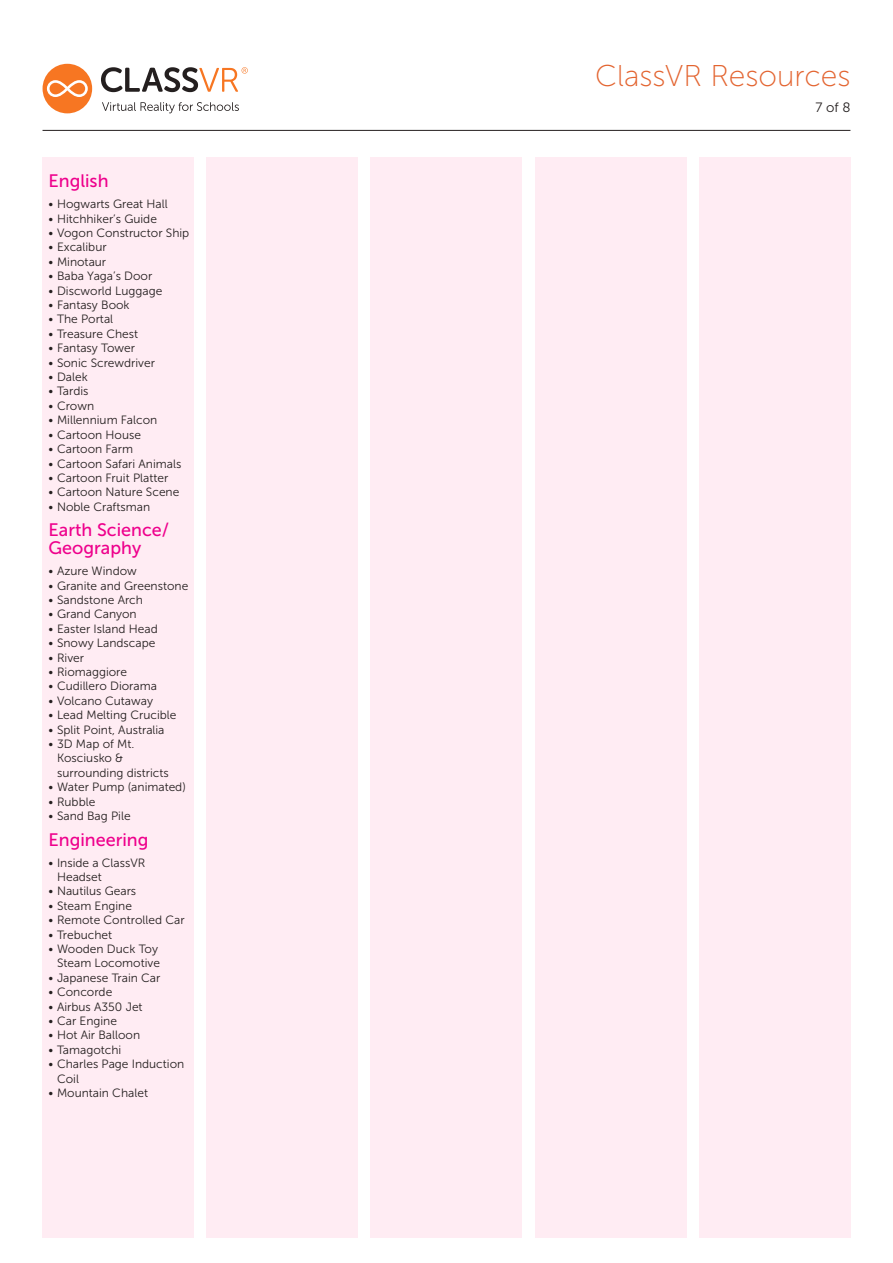
<style>
.page{position:relative;width:893px;height:1263px;background:#fff}
.page>*{position:absolute;margin:0;border:0;box-sizing:border-box;transform-origin:0 0}
.t1{font:30px "Museo Sans 100";color:#e36430}
.t2{font:18px/18px "Museo Sans 500";color:#ee008c}
.t3{font:13.5px "Museo Sans 300";color:#241f1f}
.t4{font:12px/14.4px "Museo Sans 300";color:#241f1f}
</style>
<div class="page">
<div style="left:43px;top:157px;width:151px;height:1080px;background:#ffecf3"></div>
<div style="left:207px;top:157px;width:151px;height:1080px;background:#ffecf3"></div>
<div style="left:371px;top:157px;width:151px;height:1080px;background:#ffecf3"></div>
<div style="left:535px;top:157px;width:151px;height:1080px;background:#ffecf3"></div>
<div style="left:699px;top:157px;width:151px;height:1080px;background:#ffecf3"></div>
<hr style="left:43px;top:130px;width:807px;height:1px;background:#241f1f">
<svg style="left:43px;top:64px;width:49px;height:49px"></svg>
<svg style="left:102px;top:102px;width:137px;height:11px"></svg>
<svg style="left:101px;top:67px;width:147px;height:25px"></svg>
<h2 class="t2" style="left:49px;top:172px;width:62px">English</h2>
<p class="t4" style="left:49px;top:197px;width:121px">• Hogwarts Great Hall</p>
<p class="t4" style="left:49px;top:211px;width:110px">• Hitchhiker’s Guide</p>
<p class="t4" style="left:49px;top:226px;width:142px">• Vogon Constructor Ship</p>
<p class="t4" style="left:49px;top:240px;width:60px">• Excalibur</p>
<p class="t4" style="left:49px;top:255px;width:59px">• Minotaur</p>
<p class="t4" style="left:49px;top:269px;width:105px">• Baba Yaga’s Door</p>
<p class="t4" style="left:49px;top:283px;width:115px">• Discworld Luggage</p>
<p class="t4" style="left:49px;top:298px;width:83px">• Fantasy Book</p>
<p class="t4" style="left:49px;top:312px;width:66px">• The Portal</p>
<p class="t4" style="left:49px;top:327px;width:91px">• Treasure Chest</p>
<p class="t4" style="left:49px;top:341px;width:88px">• Fantasy Tower</p>
<p class="t4" style="left:49px;top:355px;width:108px">• Sonic Screwdriver</p>
<p class="t4" style="left:49px;top:370px;width:41px">• Dalek</p>
<p class="t4" style="left:49px;top:384px;width:42px">• Tardis</p>
<p class="t4" style="left:49px;top:399px;width:47px">• Crown</p>
<p class="t4" style="left:49px;top:413px;width:110px">• Millennium Falcon</p>
<p class="t4" style="left:49px;top:427px;width:94px">• Cartoon House</p>
<p class="t4" style="left:49px;top:442px;width:86px">• Cartoon Farm</p>
<p class="t4" style="left:49px;top:456px;width:134px">• Cartoon Safari Animals</p>
<p class="t4" style="left:49px;top:471px;width:121px">• Cartoon Fruit Platter</p>
<p class="t4" style="left:49px;top:485px;width:132px">• Cartoon Nature Scene</p>
<p class="t4" style="left:49px;top:499px;width:103px">• Noble Craftsman</p>
<h2 class="t2" style="left:49px;top:521px;width:122px">Earth Science/<br>Geography</h2>
<p class="t4" style="left:49px;top:564px;width:90px">• Azure Window</p>
<p class="t4" style="left:49px;top:578px;width:141px">• Granite and Greenstone</p>
<p class="t4" style="left:49px;top:593px;width:96px">• Sandstone Arch</p>
<p class="t4" style="left:49px;top:607px;width:90px">• Grand Canyon</p>
<p class="t4" style="left:49px;top:622px;width:111px">• Easter Island Head</p>
<p class="t4" style="left:49px;top:636px;width:108px">• Snowy Landscape</p>
<p class="t4" style="left:49px;top:650px;width:37px">• River</p>
<p class="t4" style="left:49px;top:665px;width:80px">• Riomaggiore</p>
<p class="t4" style="left:49px;top:679px;width:110px">• Cudillero Diorama</p>
<p class="t4" style="left:49px;top:694px;width:106px">• Volcano Cutaway</p>
<p class="t4" style="left:49px;top:708px;width:129px">• Lead Melting Crucible</p>
<p class="t4" style="left:49px;top:722px;width:118px">• Split Point, Australia</p>
<p class="t4" style="left:57px;top:737px;width:113px;text-indent:-9px">• 3D Map of Mt.<br>Kosciusko &amp; surrounding districts</p>
<p class="t4" style="left:49px;top:780px;width:139px">• Water Pump (animated)</p>
<p class="t4" style="left:49px;top:794px;width:48px">• Rubble</p>
<p class="t4" style="left:49px;top:809px;width:84px">• Sand Bag Pile</p>
<h2 class="t2" style="left:49px;top:830px;width:101px">Engineering</h2>
<p class="t4" style="left:57px;top:855px;width:90px;text-indent:-9px">• Inside a ClassVR<br>Headset</p>
<p class="t4" style="left:49px;top:884px;width:89px">• Nautilus Gears</p>
<p class="t4" style="left:49px;top:898px;width:85px">• Steam Engine</p>
<p class="t4" style="left:49px;top:913px;width:138px">• Remote Controlled Car</p>
<p class="t4" style="left:49px;top:927px;width:65px">• Trebuchet</p>
<p class="t4" style="left:49px;top:942px;width:113px;text-align:right">• Wooden Duck Toy<br>Steam Locomotive</p>
<p class="t4" style="left:49px;top:970px;width:113px">• Japanese Train Car</p>
<p class="t4" style="left:49px;top:985px;width:65px">• Concorde</p>
<p class="t4" style="left:49px;top:999px;width:96px">• Airbus A350 Jet</p>
<p class="t4" style="left:49px;top:1014px;width:70px">• Car Engine</p>
<p class="t4" style="left:49px;top:1028px;width:93px">• Hot Air Balloon</p>
<p class="t4" style="left:49px;top:1042px;width:74px">• Tamagotchi</p>
<p class="t4" style="left:57px;top:1057px;width:129px;text-indent:-9px">• Charles Page Induction<br>Coil</p>
<p class="t4" style="left:49px;top:1086px;width:101px">• Mountain Chalet</p>
<h1 class="t1" style="left:595px;top:60px;width:257px">ClassVR Resources</h1>
<p class="t3" style="left:815px;top:100px;width:37px">7 of 8</p>
</div>
